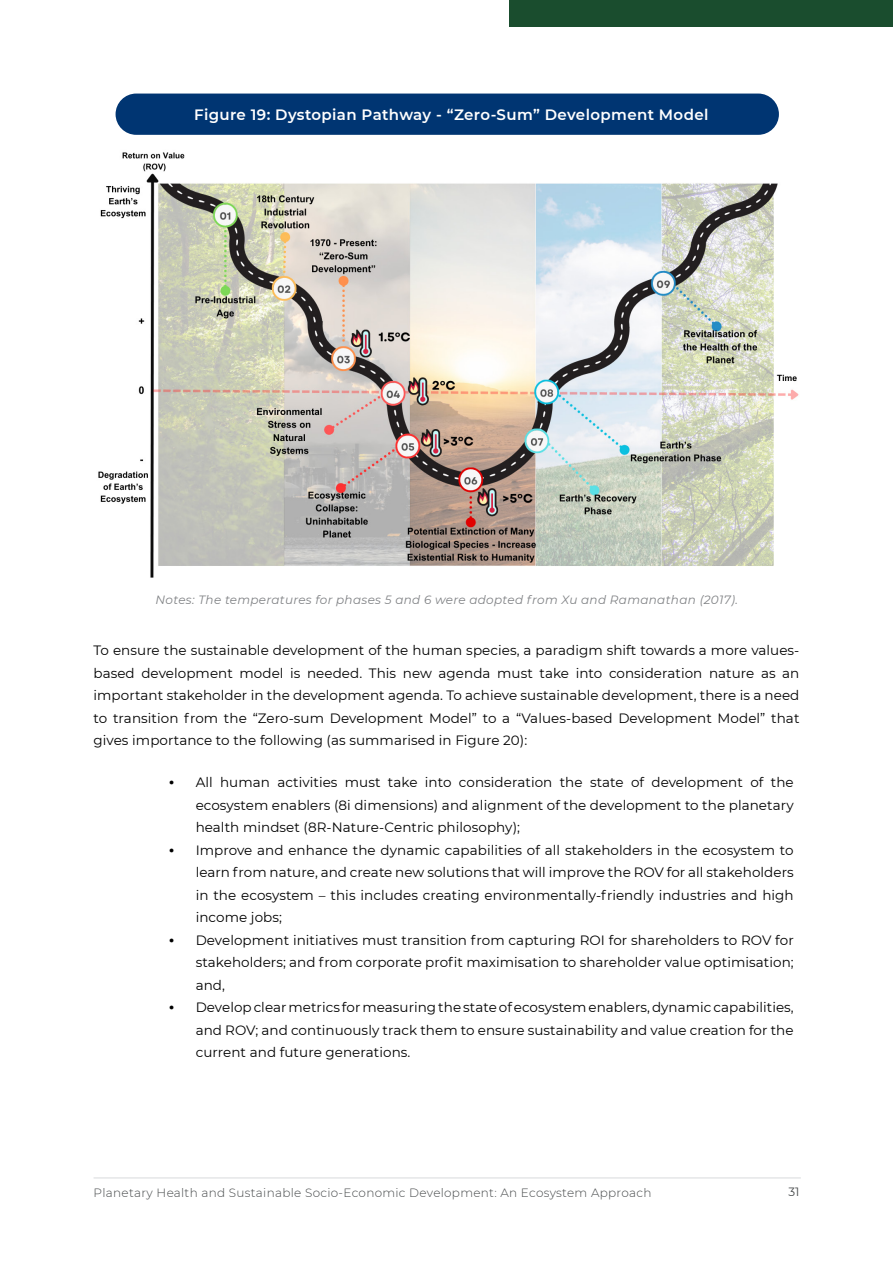
<style>
.page{position:relative;width:893px;height:1263px;background:#fff}
.page>*{position:absolute;margin:0;border:0;box-sizing:border-box;transform-origin:0 0}
.Figure_title{font:600 15px "Montserrat";letter-spacing:.025em;color:#fff}
.Body_text{font:13.5px/22.5px "Montserrat";letter-spacing:.005em;color:#000;text-align:justify}
.t1{font:300 12px "Montserrat";letter-spacing:.025em;color:#454849}
.Source{font:italic 12px "Montserrat";letter-spacing:.025em;color:#808285}
.t2{font:12px "Montserrat";color:#454849}
.s1{font-family:"Poppins";font-weight:600}
</style>
<div class="page">
<div style="left:509px;top:1px;width:383px;height:26px;background:#1a4d2e"></div>
<hr style="left:94px;top:1177px;width:707px;height:1px;background:#d9dadc">
<img style="left:98px;top:152px;width:701px;height:425px">
<div style="left:116px;top:94px;width:663px;height:41px;background:#003572;border-radius:21px"></div>
<p class="Figure_title" style="left:194px;top:104px;width:516px">Figure 19: Dystopian Pathway - “Zero-Sum” Development Model</p>
<p class="Source" style="left:156px;top:592px;width:584px">Notes: The temperatures for phases 5 and 6 were adopted from Xu and Ramanathan (2017).</p>
<p class="Body_text" style="left:94px;top:639px;width:707px">To ensure the sustainable development of the human species, a paradigm shift towards a more values&shy;based development model is needed. This new agenda must take into consideration nature as an important stakeholder in the development agenda. To achieve sustainable development, there is a need to transition from the “Zero-sum Development Model” to a “Values-based Development Model” that gives importance to the following (as summarised in Figure 20):</p>
<p class="Body_text" style="left:196px;top:770px;width:600px;text-indent:-27px"><span class="s1">•</span> All human activities must take into consideration the state of development of the ecosystem enablers (8i dimensions) and alignment of the development to the planetary health mindset (8R-Nature-Centric philosophy);</p>
<p class="Body_text" style="left:196px;top:838px;width:600px;text-indent:-27px"><span class="s1">•</span> Improve and enhance the dynamic capabilities of all stakeholders in the ecosystem to learn from nature, and create new solutions that will improve the ROV for all stakeholders in the ecosystem – this includes creating environmentally-friendly industries and high income jobs;</p>
<p class="Body_text" style="left:196px;top:928px;width:600px;text-indent:-27px"><span class="s1">•</span> Development initiatives must transition from capturing ROI for shareholders to ROV for stakeholders; and from corporate profit maximisation to shareholder value optimisation; and,</p>
<p class="Body_text" style="left:196px;top:995px;width:600px;text-indent:-27px"><span class="s1">•</span> Develop clear metrics for measuring the state of ecosystem enablers, dynamic capabilities, and ROV; and continuously track them to ensure sustainability and value creation for the current and future generations.</p>
<p class="t1" style="left:94px;top:1185px;width:559px">Planetary Health and Sustainable Socio-Economic Development: An Ecosystem Approach</p>
<p class="t2" style="left:788px;top:1183px;width:13px">31</p>
</div>
